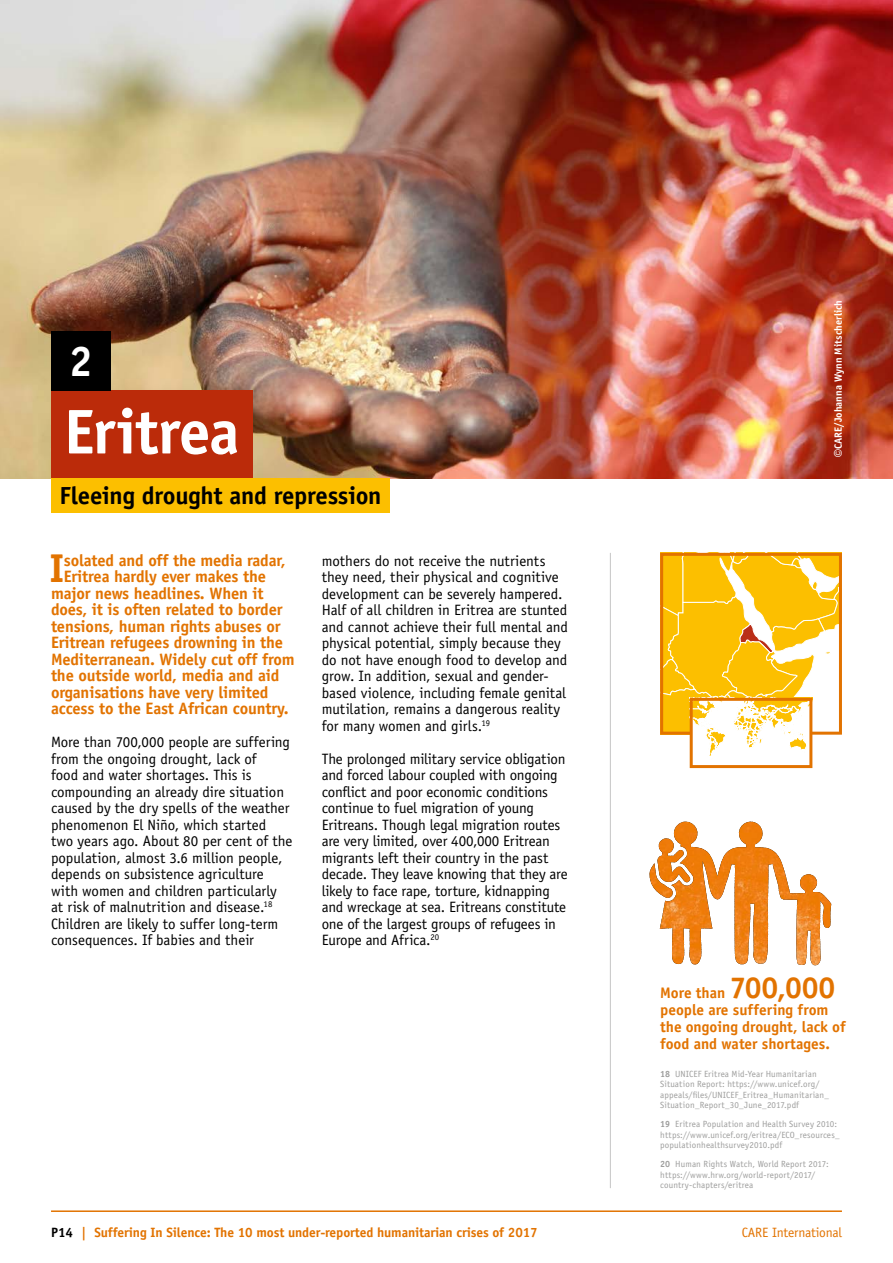
<style>
.page{position:relative;width:893px;height:1263px;background:#fff}
.page>*{position:absolute;margin:0;border:0;box-sizing:border-box;transform-origin:0 0}
.t1{font:700 63.3px "Officina Sans Std";letter-spacing:-.02em;color:#fff}
.t2{font:700 42.9px "Officina Sans Std";color:#fff}
.t3{font:700 40.35px "Officina Sans Std";color:#e27300}
.t4{font:700 24.75px "Officina Sans Std";letter-spacing:-.01em;color:#000}
.t5{font:700 16.5px "Officina Sans Std";letter-spacing:-.01em;color:#e27300}
.t6{font:700 15.3px/16.8px "Officina Sans Std";letter-spacing:-.005em;color:#e27300}
.t7{font:15px/16.5px "Officina Sans Std";letter-spacing:-.005em;color:#000}
.t8{font:700 13.5px "Officina Sans Std";letter-spacing:-.01em;color:#e27300}
.t9{font:13.5px "Officina Sans Std";letter-spacing:-.01em;color:#e27300}
.t10{font:700 10.5px "Officina Sans Std";color:#fff}
.t11{font:9px/10.5px "Officina Sans Std";letter-spacing:.015em;color:#9d9d9c}
.s1{font-family:"Arial";font-weight:400}
.s2{font-size:30.3px}
.s3{font-weight:700}
.s4{color:#000}
</style>
<div class="page">
<img style="left:0;top:0;width:893px;height:478px">
<div style="left:51px;top:390px;width:202px;height:88px;background:#bb2b0a"></div>
<div style="left:51px;top:478px;width:339px;height:34px;background:#fcbf00"></div>
<div style="left:51px;top:331px;width:60px;height:59px;background:#000"></div>
<hr style="left:610px;top:553px;width:1px;height:635px;background:#c6c6c6">
<svg style="left:660px;top:553px;width:182px;height:206px"></svg>
<div style="left:690px;top:698px;width:122px;height:70px;border:3px solid #e27300"></div>
<svg style="left:649px;top:821px;width:182px;height:144px"></svg>
<img style="left:674px;top:821px;width:13px;height:43px">
<hr style="left:51px;top:1210px;width:791px;height:2px;background:#e27300">
<h2 class="t2" style="left:69px;top:335px;width:25px">2</h2>
<h1 class="t1" style="left:64px;top:392px;width:177px">Eritrea</h1>
<h3 class="t4" style="left:60px;top:480px;width:323px">Fleeing drought and repression</h3>
<h3 class="t3" style="left:49px;top:543px;width:16px">I</h3>
<p class="t5" style="left:64px;top:550px;width:223px">solated and off the media radar,</p>
<p class="t5" style="left:64px;top:566px;width:204px">Eritrea hardly ever makes the</p>
<p class="t5" style="left:51px;top:583px;width:214px">major news headlines. When it</p>
<p class="t5" style="left:51px;top:599px;width:233px">does, it is often related to border</p>
<p class="t5" style="left:51px;top:616px;width:231px">tensions, human rights abuses or</p>
<p class="t5" style="left:51px;top:632px;width:234px">Eritrean refugees drowning in the</p>
<p class="t5" style="left:51px;top:649px;width:245px">Mediterranean. Widely cut off from</p>
<p class="t5" style="left:51px;top:665px;width:230px">the outside world, media and aid</p>
<p class="t5" style="left:51px;top:682px;width:219px">organisations have very limited</p>
<p class="t5" style="left:51px;top:698px;width:239px">access to the East African country.</p>
<p class="t7" style="left:51px;top:734px;width:243px">More than 700,000 people are suffering from the ongoing drought, lack of<br>food and water shortages. This is compounding an already dire situation caused by the dry spells of the weather phenomenon El Niño, which started two years ago. About 80 per cent of the population, almost 3.6 million people, depends on subsistence agriculture with women and children particularly at risk of malnutrition and disease.<sup>18<br></sup>Children are likely to suffer long-term consequences. If babies and their</p>
<p class="t7" style="left:322px;top:552px;width:248px">mothers do not receive the nutrients they need, their physical and cognitive development can be severely hampered.<br>Half of all children in Eritrea are stunted and cannot achieve their full mental and physical potential, simply because they do not have enough food to develop and grow. In addition, sexual and gender&shy;based violence, including female genital mutilation, remains a dangerous reality for many women and girls.<sup>19</sup></p>
<p class="t7" style="left:322px;top:750px;width:247px">The prolonged military service obligation and forced labour coupled with ongoing conflict and poor economic conditions continue to fuel migration of young Eritreans. Though legal migration routes are very limited, over 400,000 Eritrean migrants left their country in the past decade. They leave knowing that they are likely to face rape, torture, kidnapping and wreckage at sea. Eritreans constitute one of the largest groups of refugees in Europe and Africa.<sup>20</sup></p>
<p class="t10" style="left:832px;top:457px;width:159px;rotate:-90deg"><span class="s1">©</span>CARE/Johanna Wynn Mitscherlich</p>
<p class="t6" style="left:660px;top:984px;width:187px">More than <span class="s2">700,000 </span>people are suffering from the ongoing drought, lack of food and water shortages.</p>
<p class="t11" style="left:660px;top:1068px;width:170px"><span class="s3">18</span> UNICEF Eritrea Mid-Year Humanitarian Situation Report: https://www.unicef.org/ appeals/files/UNICEF_Eritrea_Humanitarian_ Situation_Report_30_June_2017.pdf</p>
<p class="t11" style="left:660px;top:1119px;width:181px"><span class="s3">19</span> Eritrea Population and Health Survey 2010: https://www.unicef.org/eritrea/ECO_resources_ populationhealthsurvey2010.pdf</p>
<p class="t11" style="left:660px;top:1159px;width:170px"><span class="s3">20</span> Human Rights Watch, World Report 2017: https://www.hrw.org/world-report/2017/ country-chapters/eritrea</p>
<p class="t8" style="left:51px;top:1223px;width:488px"><span class="s4">P14</span> | Suffering In Silence: The 10 most under-reported humanitarian crises of 2017</p>
<p class="t9" style="left:742px;top:1224px;width:102px">CARE International</p>
</div>
